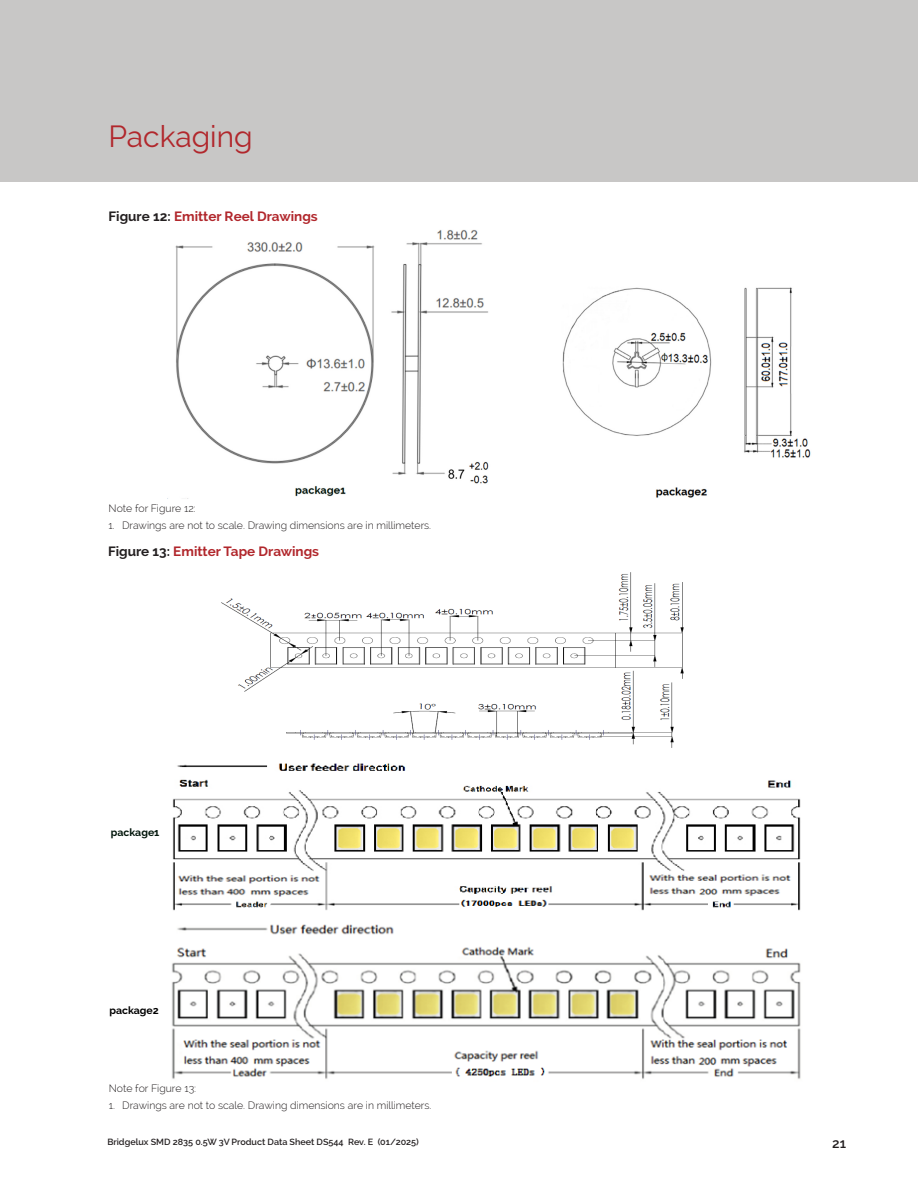
<style>
.page{position:relative;width:918px;height:1188px;background:#fff}
.page>*{position:absolute;margin:0;border:0;box-sizing:border-box;transform-origin:0 0}
.section_header{font:30px "Raleway";color:#b1272c}
.main_text_block{font:700 13.5px "Raleway";color:#b1272c}
.t1{font:600 13.5px "Raleway";color:#231f20}
.main_text_block-2{font:300 10.5px "Raleway";color:#231f20}
.main_text_block-3{font:700 10.5px "Raleway";color:#01150a}
.main_text_block-4{font:700 10.5px "Raleway";color:#000}
.t2{font:600 9px "Raleway";color:#231f20}
.s1{color:#231f20}
</style>
<div class="page">
<div style="left:0;top:0;width:918px;height:182px;background:#c8c7c6"></div>
<img style="left:221px;top:572px;width:463px;height:176px">
<img style="left:172px;top:924px;width:629px;height:155px">
<img style="left:172px;top:763px;width:629px;height:148px">
<img style="left:175px;top:230px;width:636px;height:269px">
<p class="section_header" style="left:109px;top:119px;width:145px">Packaging</p>
<p class="main_text_block" style="left:109px;top:209px;width:211px"><span class="s1">Figure 12:</span> Emitter Reel Drawings</p>
<p class="main_text_block-2" style="left:109px;top:502px;width:89px">Note for Figure 12:</p>
<p class="main_text_block-2" style="left:109px;top:519px;width:324px">1. Drawings are not to scale. Drawing dimensions are in millimeters.</p>
<p class="main_text_block" style="left:108px;top:544px;width:213px"><span class="s1">Figure 13:</span> Emitter Tape Drawings</p>
<p class="main_text_block-3" style="left:111px;top:826px;width:50px">package1</p>
<p class="main_text_block-4" style="left:109px;top:1004px;width:51px">package2</p>
<p class="main_text_block-2" style="left:109px;top:1082px;width:89px">Note for Figure 13:</p>
<p class="main_text_block-2" style="left:109px;top:1099px;width:324px">1. Drawings are not to scale. Drawing dimensions are in millimeters.</p>
<p class="t2" style="left:107px;top:1137px;width:313px">Bridgelux SMD 2835 0.5W 3V Product Data Sheet DS544 Rev. E (01/2025)</p>
<p class="t1" style="left:832px;top:1136px;width:15px">21</p>
</div>
